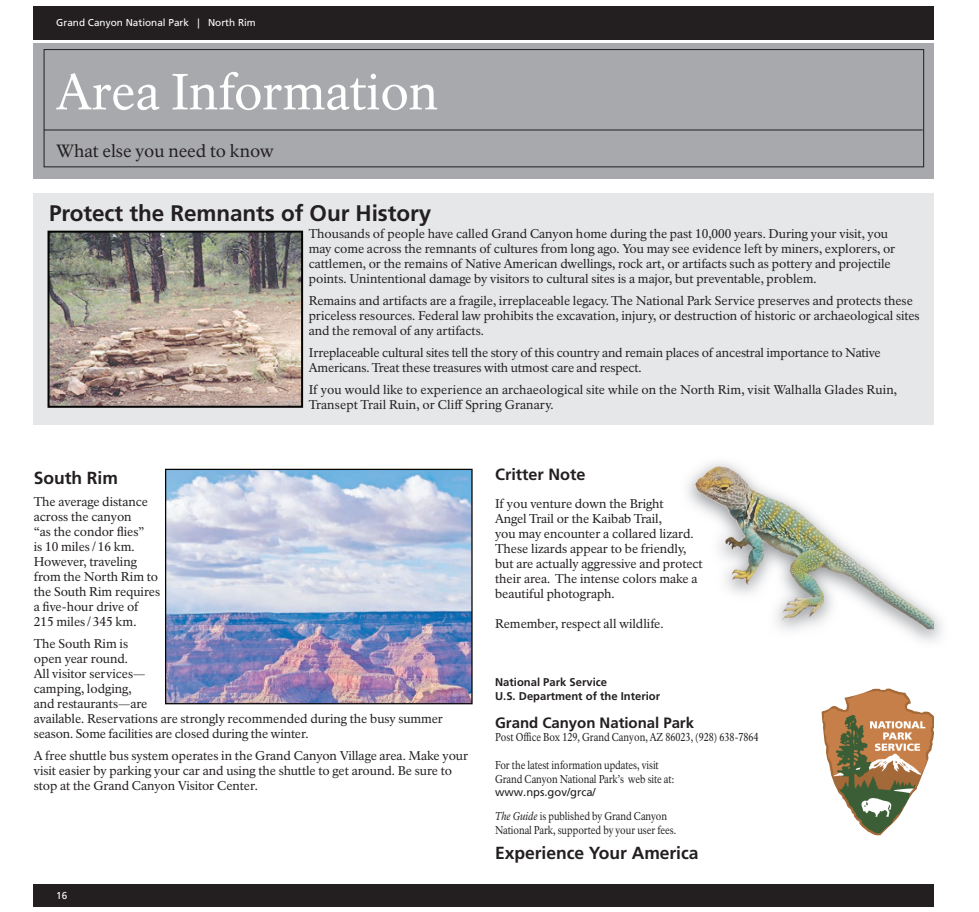
<style>
.page{position:relative;width:979px;height:912px;background:#fff}
.page>*{position:absolute;margin:0;border:0;box-sizing:border-box;transform-origin:0 0}
.t1{font:50px "NPS Rawlinson OT";letter-spacing:-.005em;color:#fff}
.t2{font:700 22.5px "Frutiger LT Std";letter-spacing:-.005em;color:#231f20}
.t3{font:700 17.5px "Frutiger LT Std";letter-spacing:-.005em;color:#231f20}
.t4{font:17.5px "NPS Rawlinson OT";letter-spacing:-.005em;color:#231f20}
.t5{font:700 16.25px "Frutiger LT Std";color:#231f20}
.t6{font:700 15px "Frutiger LT Std";letter-spacing:-.005em;color:#231f20}
.t7{font:12.5px/15px "NPS Rawlinson T";letter-spacing:-.005em;color:#231f20}
.t8{font:12.5px/15px "NPS Rawlinson OT";letter-spacing:-.005em;color:#231f20}
.t9{font:11.25px/13.8px "NPS Rawlinson T";color:#231f20;scale:.85 1}
.t10{font:700 11.25px/13.8px "Frutiger LT Std";color:#231f20}
.t11{font:11.25px "Frutiger LT Std";color:#231f20}
.t12{font:10px "Frutiger LT Std";color:#fff}
.s1{font-style:italic}
</style>
<div class="page">
<div style="left:34px;top:6px;width:900px;height:33px;background:#231f20"></div>
<div style="left:34px;top:883px;width:900px;height:23px;background:#231f20"></div>
<img style="left:821px;top:688px;width:113px;height:147px">
<div style="left:34px;top:193px;width:900px;height:231px;background:#e6e7e9"></div>
<img style="left:50px;top:233px;width:250px;height:171px">
<div style="left:47px;top:230px;width:256px;height:177px;border:2px solid #040503"></div>
<img style="left:167px;top:470px;width:303px;height:232px">
<div style="left:165px;top:468px;width:307px;height:236px;border:1px solid #040503"></div>
<div style="left:34px;top:44px;width:900px;height:135px;background:#a8a9ad"></div>
<img style="left:687px;top:462px;width:255px;height:180px">
<img style="left:695px;top:468px;width:57px;height:111px">
<div style="left:44px;top:49px;width:880px;height:118px;border:1px solid #231f20"></div>
<hr style="left:44px;top:130px;width:878px;height:1px;background:#231f20">
<p class="t12" style="left:56px;top:17px;width:201px">Grand Canyon National Park | North Rim</p>
<h1 class="t1" style="left:56px;top:62px;width:383px">Area Information</h1>
<h3 class="t4" style="left:56px;top:140px;width:219px">What else you need to know</h3>
<h2 class="t2" style="left:49px;top:200px;width:384px">Protect the Remnants of Our History</h2>
<p class="t7" style="left:309px;top:226px;width:588px">Thousands of people have called Grand Canyon home during the past 10,000 years. During your visit, you may come across the remnants of cultures from long ago. You may see evidence left by miners, explorers, or cattlemen, or the remains of Native American dwellings, rock art, or artifacts such as pottery and projectile points. Unintentional damage by visitors to cultural sites is a major, but preventable, problem.</p>
<p class="t7" style="left:309px;top:293px;width:612px">Remains and artifacts are a fragile, irreplaceable legacy. The National Park Service preserves and protects these priceless resources. Federal law prohibits the excavation, injury, or destruction of historic or archaeological sites and the removal of any artifacts.</p>
<p class="t7" style="left:309px;top:345px;width:573px">Irreplaceable cultural sites tell the story of this country and remain places of ancestral importance to Native<br>Americans. Treat these treasures with utmost care and respect.</p>
<p class="t7" style="left:309px;top:382px;width:590px">If you would like to experience an archaeological site while on the North Rim, visit Walhalla Glades Ruin,<br>Transept Trail Ruin, or Cliff Spring Granary.</p>
<h3 class="t3" style="left:34px;top:467px;width:86px">South Rim</h3>
<p class="t7" style="left:34px;top:493px;width:128px">The average distance across the canyon<br>“as the condor flies”<br>is 10 miles / 16 km.<br>However, traveling from the North Rim to the South Rim requires a five-hour drive of<br>215 miles / 345 km.</p>
<p class="t7" style="left:34px;top:635px;width:411px">The South Rim is<br>open year round.<br>All visitor services—<br>camping, lodging,<br>and restaurants—are<br>available. Reservations are strongly recommended during the busy summer season. Some facilities are closed during the winter.</p>
<p class="t7" style="left:34px;top:747px;width:436px">A free shuttle bus system operates in the Grand Canyon Village area. Make your visit easier by parking your car and using the shuttle to get around. Be sure to stop at the Grand Canyon Visitor Center.</p>
<p class="t12" style="left:56px;top:889px;width:13px">16</p>
<h3 class="t5" style="left:495px;top:464px;width:92px">Critter Note</h3>
<p class="t8" style="left:495px;top:495px;width:209px">If you venture down the Bright<br>Angel Trail or the Kaibab Trail,<br>you may encounter a collared lizard.<br>These lizards appear to be friendly, but are actually aggressive and protect their area. The intense colors make a beautiful photograph.</p>
<p class="t8" style="left:495px;top:615px;width:170px">Remember, respect all wildlife.</p>
<p class="t10" style="left:495px;top:675px;width:167px">National Park Service<br>U.S. Department of the Interior</p>
<p class="t6" style="left:495px;top:713px;width:200px">Grand Canyon National Park</p>
<p class="t9" style="left:495px;top:730px;width:311px">Post Office Box 129, Grand Canyon, AZ 86023, (928) 638-7864</p>
<p class="t9" style="left:495px;top:758px;width:212px">For the latest information updates, visit<br>Grand Canyon National Park’s web site at:</p>
<p class="t11" style="left:495px;top:785px;width:102px">www.nps.gov/grca/</p>
<p class="t9" style="left:495px;top:809px;width:215px"><span class="s1">The Guide</span> is published by Grand Canyon<br>National Park, supported by your user fees.</p>
<h3 class="t3" style="left:495px;top:842px;width:205px">Experience Your America</h3>
</div>
